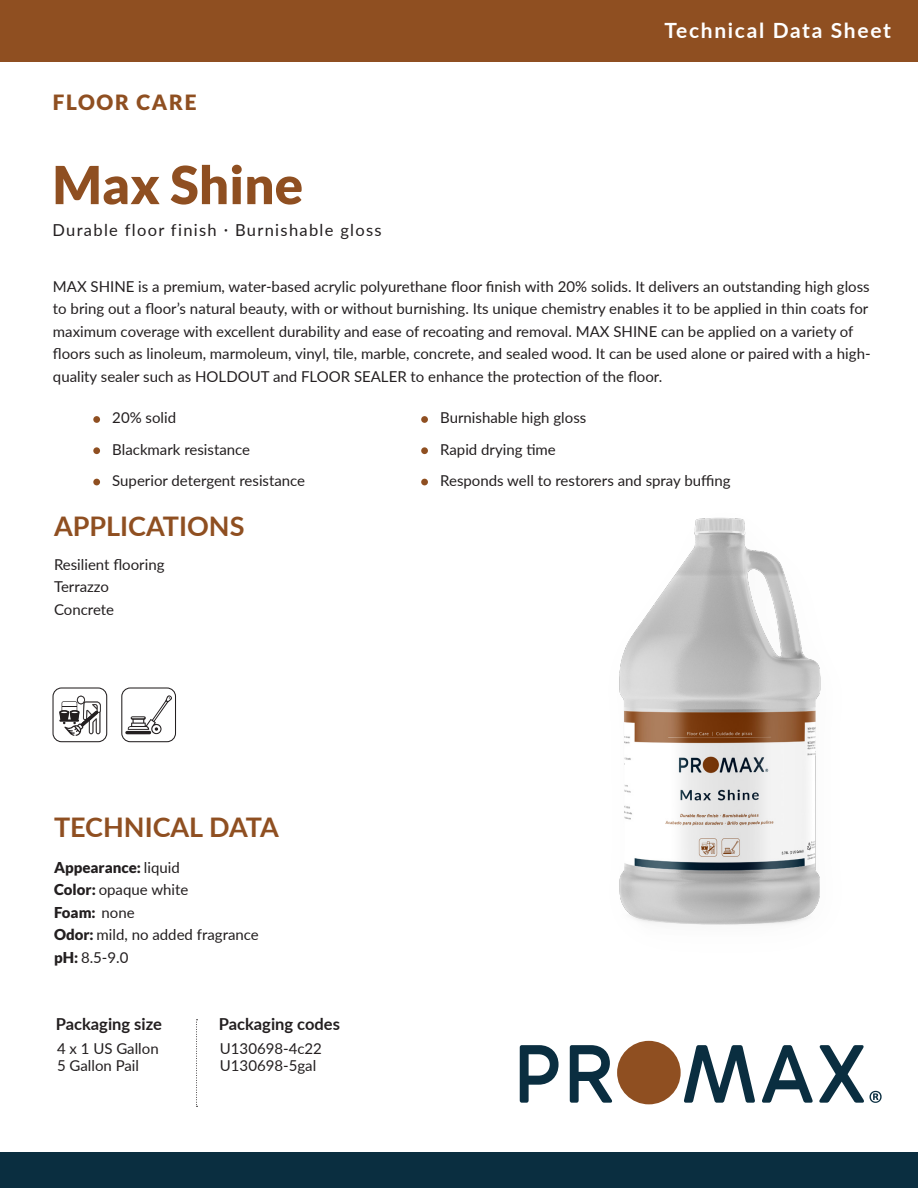
<style>
.page{position:relative;width:918px;height:1188px;background:#fff}
.page>*{position:absolute;margin:0;border:0;box-sizing:border-box;transform-origin:0 0}
.t1{font:900 52.5px "Lato";color:#8f4f21}
.t2{font:700 27px "Lato";color:#8f4f21}
.t3{font:700 21px "Lato";letter-spacing:.08em;color:#fff}
.t4{font:900 21px "Lato";letter-spacing:.08em;color:#8f4f21}
.t5{font:16.5px "Lato";letter-spacing:.08em;color:#231f20}
.t6{font:700 16.5px "Lato";color:#231f20}
.t7{font:15px/22.5px "Lato";color:#231f20}
.t8{font:900 15px "Lato";color:#231f20}
.s1{font-weight:400}
.s2{font-weight:900}
</style>
<div class="page">
<div style="left:0;top:0;width:918px;height:61px;background:#8f4f21"></div>
<div style="left:0;top:1153px;width:918px;height:35px;background:#0a2e40"></div>
<svg style="left:196px;top:1019px;width:2px;height:88px"></svg>
<div style="left:93px;top:416px;width:7px;height:7px;background:#8f4f21;border-radius:50%"></div>
<div style="left:421px;top:416px;width:7px;height:7px;background:#8f4f21;border-radius:50%"></div>
<div style="left:93px;top:447px;width:7px;height:7px;background:#8f4f21;border-radius:50%"></div>
<div style="left:93px;top:479px;width:7px;height:6px;background:#8f4f21;border-radius:50%"></div>
<div style="left:421px;top:447px;width:7px;height:7px;background:#8f4f21;border-radius:50%"></div>
<div style="left:421px;top:479px;width:7px;height:6px;background:#8f4f21;border-radius:50%"></div>
<img style="left:619px;top:517px;width:202px;height:408px">
<svg style="left:520px;top:1045px;width:39px;height:58px"></svg>
<svg style="left:570px;top:1045px;width:43px;height:58px"></svg>
<svg style="left:684px;top:1045px;width:71px;height:58px"></svg>
<svg style="left:762px;top:1045px;width:51px;height:58px"></svg>
<svg style="left:819px;top:1045px;width:63px;height:58px"></svg>
<div style="left:617px;top:1041px;width:64px;height:63px;background:#8f4f21;border-radius:50%"></div>
<div style="left:53px;top:687px;width:54px;height:55px;border:1px solid #231f20;border-radius:8px"></div>
<div style="left:121px;top:687px;width:55px;height:55px;border:1px solid #231f20;border-radius:8px"></div>
<svg style="left:59px;top:696px;width:42px;height:40px"></svg>
<svg style="left:125px;top:695px;width:47px;height:40px"></svg>
<p class="t4" style="left:53px;top:90px;width:145px">FLOOR CARE</p>
<p class="t1" style="left:52px;top:154px;width:252px">Max Shine</p>
<p class="t5" style="left:52px;top:218px;width:331px">Durable floor finish · Burnishable gloss</p>
<p class="t3" style="left:664px;top:15px;width:228px">Technical Data Sheet</p>
<p class="t7" style="left:53px;top:275px;width:819px">MAX SHINE is a premium, water-based acrylic polyurethane floor finish with 20% solids. It delivers an outstanding high gloss to bring out a floor’s natural beauty, with or without burnishing. Its unique chemistry enables it to be applied in thin coats for maximum coverage with excellent durability and ease of recoating and removal. MAX SHINE can be applied on a variety of floors such as linoleum, marmoleum, vinyl, tile, marble, concrete, and sealed wood. It can be used alone or paired with a high&shy;quality sealer such as HOLDOUT and FLOOR SEALER to enhance the protection of the floor.</p>
<p class="t7" style="left:112px;top:406px;width:65px">20% solid</p>
<p class="t7" style="left:440px;top:406px;width:148px">Burnishable high gloss</p>
<p class="t7" style="left:112px;top:437px;width:139px">Blackmark resistance</p>
<p class="t7" style="left:112px;top:469px;width:194px">Superior detergent resistance</p>
<p class="t2" style="left:54px;top:506px;width:192px">APPLICATIONS</p>
<p class="t7" style="left:54px;top:553px;width:112px">Resilient flooring</p>
<p class="t7" style="left:54px;top:575px;width:57px">Terrazzo</p>
<p class="t7" style="left:54px;top:598px;width:62px">Concrete</p>
<p class="t2" style="left:54px;top:807px;width:226px">TECHNICAL DATA</p>
<p class="t8" style="left:54px;top:858px;width:127px">Appearance: <span class="s1">liquid</span></p>
<p class="t7" style="left:54px;top:878px;width:136px"><span class="s2">Color:</span> opaque white</p>
<p class="t8" style="left:54px;top:903px;width:82px">Foam: <span class="s1">none</span></p>
<p class="t7" style="left:54px;top:923px;width:206px"><span class="s2">Odor:</span> mild, no added fragrance</p>
<p class="t7" style="left:54px;top:945px;width:76px"><span class="s2">pH:</span> 8.5-9.0</p>
<p class="t6" style="left:56px;top:1012px;width:108px">Packaging size</p>
<p class="t6" style="left:219px;top:1012px;width:123px">Packaging codes</p>
<p class="t7" style="left:57px;top:1037px;width:103px">4 x 1 US Gallon</p>
<p class="t7" style="left:57px;top:1053px;width:84px">5 Gallon Pail</p>
<p class="t7" style="left:220px;top:1040px;width:104px;line-height:16.5px">U130698-4c22<br>U130698-5gal</p>
<p class="t7" style="left:440px;top:437px;width:117px">Rapid drying time</p>
<p class="t7" style="left:440px;top:469px;width:292px">Responds well to restorers and spray buffing</p>
</div>
